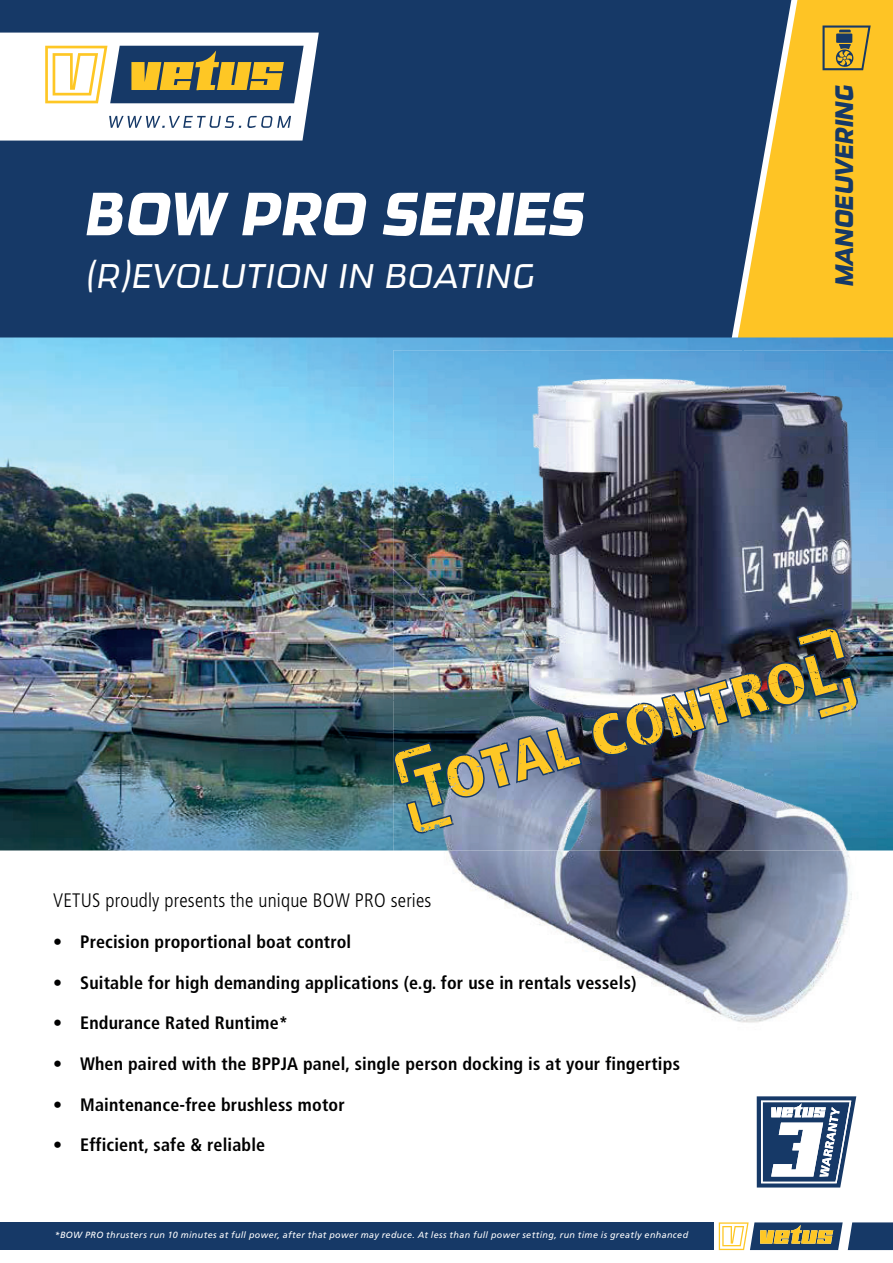
<style>
.page{position:relative;width:893px;height:1263px;background:#fff}
.page>*{position:absolute;margin:0;border:0;box-sizing:border-box;transform-origin:0 0}
.t1{font:italic 72px "Ginger OT";letter-spacing:.01em;color:#fff}
.t2{font:italic 300 40.5px "Ginger OT";letter-spacing:.01em;color:#fff}
.t3{font:italic 30px "Ginger OT";letter-spacing:.01em;color:#163967}
.t4{font:300 condensed 19.5px "Frutiger LT Std";letter-spacing:.01em;color:#000001}
.t5{font:700 condensed 18px "Frutiger LT Std";letter-spacing:.01em;color:#000001}
.t6{font:italic 9px "Frutiger LT Std";letter-spacing:.04em;color:#fff}
</style>
<div class="page">
<div style="left:0;top:1222px;width:713px;height:28px;background:#163967"></div>
<svg style="left:719px;top:1222px;width:174px;height:28px"></svg>
<div style="left:804px;top:0;width:89px;height:338px;background:#fec425"></div>
<div style="left:0;top:0;width:649px;height:338px;background:#163967"></div>
<svg style="left:649px;top:0;width:155px;height:338px;background:#55615d"></svg>
<img style="left:0;top:338px;width:893px;height:513px">
<svg style="left:0;top:33px;width:319px;height:108px"></svg>
<svg style="left:822px;top:26px;width:49px;height:44px;background:#b49839"></svg>
<img style="left:448px;top:851px;width:404px;height:172px">
<img style="left:393px;top:350px;width:500px;height:501px">
<svg style="left:757px;top:1096px;width:99px;height:92px"></svg>
<img style="left:393px;top:627px;width:465px;height:207px">
<h1 class="t1" style="left:86px;top:168px;width:500px">BOW PRO SERIES</h1>
<h2 class="t2" style="left:86px;top:250px;width:451px">(R)EVOLUTION IN BOATING</h2>
<h3 class="t3" style="left:825px;top:286px;width:203px;rotate:-90deg">MANOEUVERING</h3>
<p class="t4" style="left:53px;top:892px;width:380px">VETUS proudly presents the unique BOW PRO series</p>
<p class="t5" style="left:53px;top:934px;width:300px">• Precision proportional boat control</p>
<p class="t5" style="left:53px;top:975px;width:585px">• Suitable for high demanding applications (e.g. for use in rentals vessels)</p>
<p class="t5" style="left:53px;top:1015px;width:237px">• Endurance Rated Runtime*</p>
<p class="t5" style="left:53px;top:1056px;width:628px">• When paired with the BPPJA panel, single person docking is at your fingertips</p>
<p class="t5" style="left:53px;top:1097px;width:293px">• Maintenance-free brushless motor</p>
<p class="t5" style="left:53px;top:1137px;width:214px">• Efficient, safe &amp; reliable</p>
<p class="t6" style="left:55px;top:1231px;width:635px">*BOW PRO thrusters run 10 minutes at full power, after that power may reduce. At less than full power setting, run time is greatly enhanced</p>
</div>
